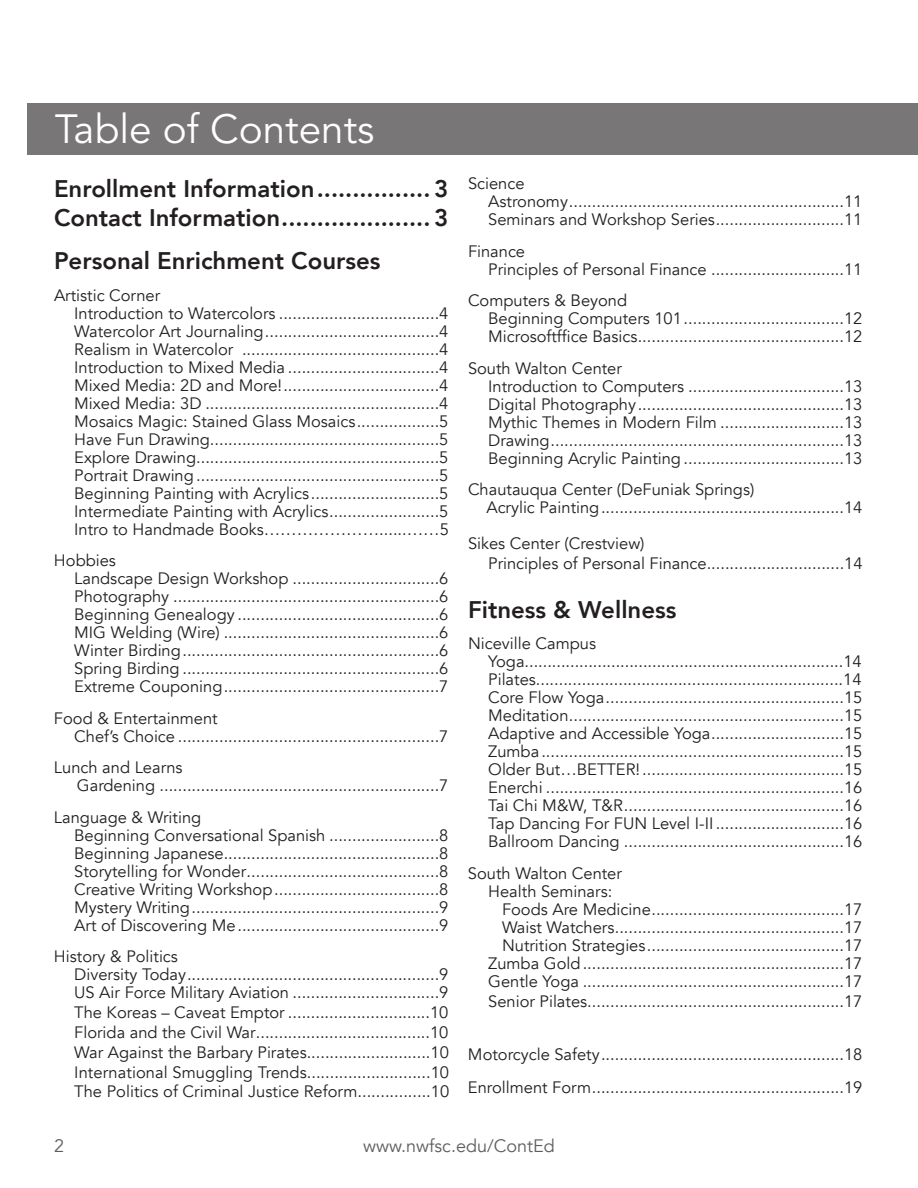
<style>
.page{position:relative;width:918px;height:1188px;background:#fff}
.page>*{position:absolute;margin:0;border:0;box-sizing:border-box;transform-origin:0 0}
.t1{font:40.5px "Avenir LT Std";color:#fff}
.t2{font:800 24px/28.8px "Avenir";color:#231f20}
.t3{font:18px "Avenir";color:#5f5e5e}
.t4{font:16.5px/18px "Avenir";color:#231f20}
</style>
<div class="page">
<div style="left:27px;top:104px;width:891px;height:51px;background:#787677"></div>
<h1 class="t1" style="left:55px;top:106px;width:321px">Table of Contents</h1>
<h2 class="t2" style="left:54px;top:174px;width:396px">Enrollment Information................ 3<br>Contact Information..................... 3</h2>
<h2 class="t2" style="left:54px;top:247px;width:328px">Personal Enrichment Courses</h2>
<p class="t4" style="left:74px;top:287px;width:376px;text-indent:-20px">Artistic Corner<br>Introduction to Watercolors ...................................4<br>Watercolor Art Journaling......................................4<br>Realism in Watercolor ...........................................4<br>Introduction to Mixed Media .................................4<br>Mixed Media: 2D and More!..................................4<br>Mixed Media: 3D ...................................................4<br>Mosaics Magic: Stained Glass Mosaics..................5<br>Have Fun Drawing..................................................5<br>Explore Drawing.....................................................5<br>Portrait Drawing.....................................................5<br>Beginning Painting with Acrylics............................5<br>Intermediate Painting with Acrylics........................5<br>Intro to Handmade Books…………………......……5</p>
<p class="t4" style="left:74px;top:552px;width:376px;text-indent:-20px">Hobbies<br>Landscape Design Workshop ................................6<br>Photography ..........................................................6<br>Beginning Genealogy ............................................6<br>MIG Welding (Wire) ...............................................6<br>Winter Birding........................................................6<br>Spring Birding ........................................................6<br>Extreme Couponing...............................................7</p>
<p class="t4" style="left:74px;top:710px;width:376px;text-indent:-20px">Food &amp; Entertainment<br>Chef’s Choice .........................................................7</p>
<p class="t4" style="left:77px;top:759px;width:373px;text-indent:-23px">Lunch and Learns<br>Gardening .............................................................7</p>
<p class="t4" style="left:74px;top:809px;width:376px;text-indent:-20px">Language &amp; Writing<br>Beginning Conversational Spanish ........................8<br>Beginning Japanese...............................................8<br>Storytelling for Wonder..........................................8<br>Creative Writing Workshop....................................8<br>Mystery Writing......................................................9<br>Art of Discovering Me............................................9</p>
<p class="t4" style="left:74px;top:948px;width:376px;text-indent:-20px">History &amp; Politics<br>Diversity Today.......................................................9<br>US Air Force Military Aviation ................................9</p>
<p class="t4" style="left:74px;top:1003px;width:376px;line-height:19.8px;text-align:justify">The Koreas – Caveat Emptor ...............................10<br>Florida and the Civil War......................................10<br>War Against the Barbary Pirates...........................10<br>International Smuggling Trends...........................10<br>The Politics of Criminal Justice Reform................10</p>
<p class="t4" style="left:488px;top:175px;width:376px;text-indent:-20px">Science<br>Astronomy............................................................11<br>Seminars and Workshop Series............................11</p>
<p class="t4" style="left:488px;top:242px;width:376px;text-indent:-20px">Finance<br>Principles of Personal Finance .............................11</p>
<p class="t4" style="left:488px;top:292px;width:376px;text-indent:-20px">Computers &amp; Beyond<br>Beginning Computers 101...................................12<br>Microsoftffice Basics.............................................12</p>
<p class="t4" style="left:488px;top:359px;width:376px;text-indent:-20px">South Walton Center<br>Introduction to Computers ..................................13<br>Digital Photography.............................................13<br>Mythic Themes in Modern Film ...........................13<br>Drawing................................................................13<br>Beginning Acrylic Painting ...................................13</p>
<p class="t4" style="left:486px;top:481px;width:378px;text-indent:-18px">Chautauqua Center (DeFuniak Springs)<br>Acrylic Painting.....................................................14</p>
<p class="t4" style="left:488px;top:534px;width:376px;line-height:19.8px;text-indent:-20px">Sikes Center (Crestview)<br>Principles of Personal Finance..............................14</p>
<h2 class="t2" style="left:468px;top:595px;width:210px">Fitness &amp; Wellness</h2>
<p class="t4" style="left:488px;top:635px;width:376px;text-indent:-20px">Niceville Campus Yoga......................................................................14<br>Pilates...................................................................14<br>Core Flow Yoga....................................................15<br>Meditation............................................................15<br>Adaptive and Accessible Yoga.............................15<br>Zumba..................................................................15<br>Older But…BETTER!............................................15<br>Enerchi .................................................................16<br>Tai Chi M&amp;W, T&amp;R................................................16<br>Tap Dancing For FUN Level I-II............................16<br>Ballroom Dancing ................................................16</p>
<p class="t4" style="left:468px;top:864px;width:155px">South Walton Center</p>
<p class="t4" style="left:488px;top:882px;width:126px">Health Seminars:</p>
<p class="t4" style="left:502px;top:900px;width:362px">Foods Are Medicine..........................................17</p>
<p class="t4" style="left:502px;top:918px;width:362px">Waist Watchers..................................................17</p>
<p class="t4" style="left:502px;top:936px;width:362px">Nutrition Strategies...........................................17</p>
<p class="t4" style="left:488px;top:954px;width:376px">Zumba Gold.........................................................17</p>
<p class="t4" style="left:488px;top:972px;width:376px">Gentle Yoga .........................................................17</p>
<p class="t4" style="left:488px;top:992px;width:376px">Senior Pilates........................................................17</p>
<p class="t4" style="left:468px;top:1038px;width:396px;line-height:33.3px">Motorcycle Safety.....................................................18<br>Enrollment Form.......................................................19</p>
<p class="t3" style="left:54px;top:1135px;width:12px">2</p>
<p class="t3" style="left:363px;top:1135px;width:193px">www.nwfsc.edu/ContEd</p>
</div>
